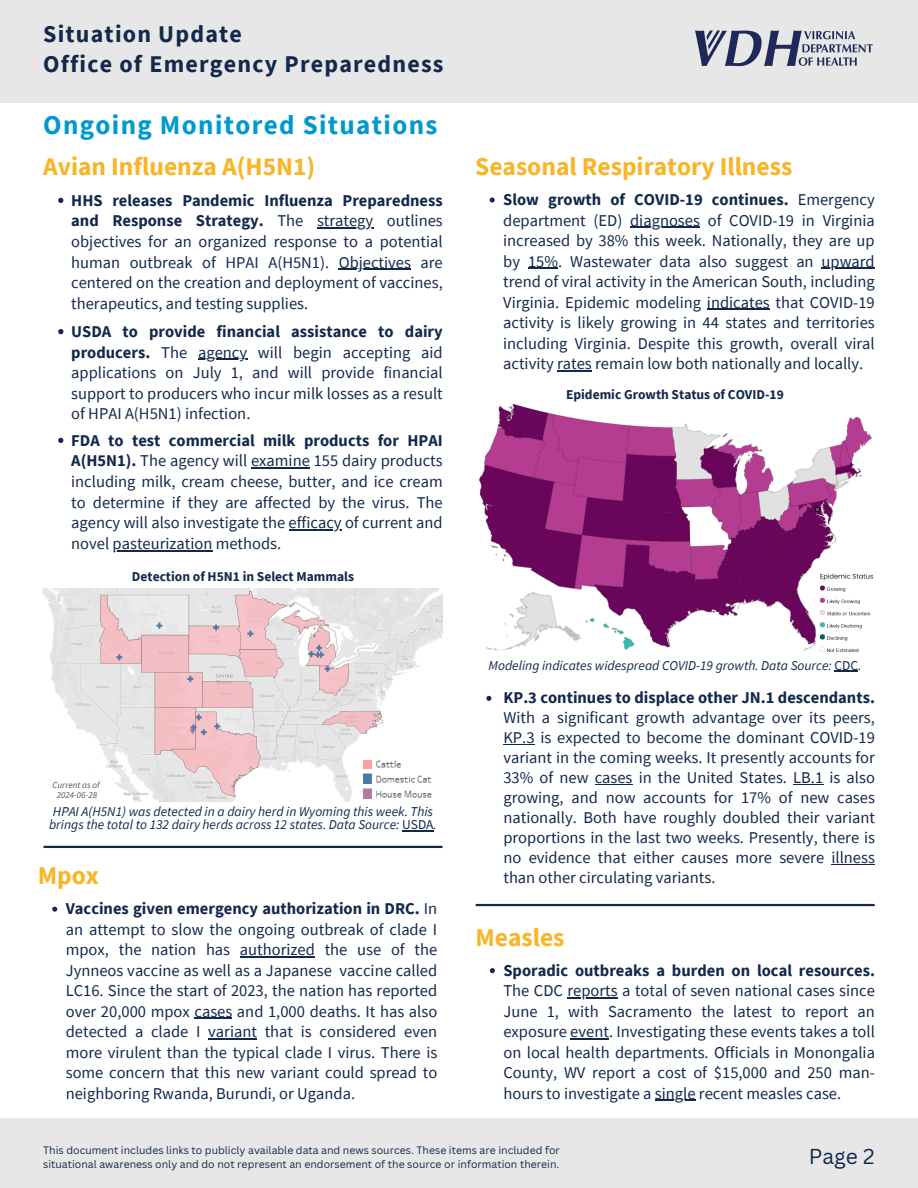
<style>
.page{position:relative;width:918px;height:1188px;background:#fff}
.page>*{position:absolute;margin:0;border:0;box-sizing:border-box;transform-origin:0 0}
.t1{font:700 27px "Source Sans Pro";letter-spacing:.05em;color:#0099cd}
.t2{font:700 25.5px "Source Sans Pro";color:#f7b527}
.t3{font:700 24px "Source Sans Pro";letter-spacing:.05em;color:#13294b}
.t4{font:21px "Canva Sans";color:#13294b}
.t5{font:16.5px/20.5px "Source Sans Pro";color:#13294b;text-align:justify}
.t6{font:700 16.5px/20.7px "Source Sans Pro";color:#13294b}
.t7{font:italic 13.5px/13.2px "Source Sans Pro";color:#13294b}
.t8{font:700 13.5px "Source Sans Pro";color:#13294b}
.t9{font:10.5px "Canva Sans";color:#13294b}
.t10{font:italic 9px "Source Sans Pro";color:#545454}
.s1{font-weight:400}
.s2{font-style:normal}
.s3{font-weight:700}
</style>
<div class="page">
<div style="left:0;top:1118px;width:918px;height:70px;background:#e7e7e7"></div>
<div style="left:0;top:0;width:918px;height:103px;background:#e7e7e7"></div>
<img style="left:695px;top:30px;width:178px;height:37px">
<hr style="left:477px;top:904px;width:397px;height:2px;background:#13294b">
<img style="left:43px;top:589px;width:400px;height:212px">
<img style="left:363px;top:761px;width:80px;height:38px">
<hr style="left:44px;top:846px;width:398px;height:2px;background:#13294b">
<img style="left:479px;top:403px;width:393px;height:248px">
<img style="left:818px;top:571px;width:56px;height:81px">
<hr style="left:402px;top:830px;width:32px;height:1px;background:#13294b">
<svg style="left:486px;top:696px;width:5px;height:5px"></svg>
<hr style="left:503px;top:744px;width:32px;height:1px;background:#13294b">
<hr style="left:595px;top:784px;width:38px;height:1px;background:#13294b">
<hr style="left:793px;top:784px;width:30px;height:1px;background:#13294b">
<hr style="left:832px;top:864px;width:43px;height:1px;background:#13294b">
<svg style="left:58px;top:198px;width:5px;height:5px"></svg>
<hr style="left:317px;top:227px;width:56px;height:2px;background:#13294b">
<hr style="left:339px;top:269px;width:72px;height:1px;background:#13294b">
<svg style="left:58px;top:329px;width:5px;height:5px"></svg>
<hr style="left:198px;top:359px;width:49px;height:1px;background:#13294b">
<svg style="left:58px;top:438px;width:5px;height:5px"></svg>
<hr style="left:251px;top:467px;width:59px;height:2px;background:#13294b">
<hr style="left:289px;top:529px;width:53px;height:2px;background:#13294b">
<hr style="left:113px;top:550px;width:99px;height:1px;background:#13294b">
<svg style="left:490px;top:198px;width:5px;height:5px"></svg>
<hr style="left:630px;top:227px;width:70px;height:1px;background:#13294b">
<hr style="left:528px;top:268px;width:30px;height:1px;background:#13294b">
<hr style="left:822px;top:268px;width:53px;height:1px;background:#13294b">
<hr style="left:707px;top:309px;width:63px;height:1px;background:#13294b">
<hr style="left:557px;top:370px;width:35px;height:2px;background:#13294b">
<svg style="left:52px;top:907px;width:5px;height:5px"></svg>
<hr style="left:240px;top:956px;width:75px;height:2px;background:#13294b">
<hr style="left:195px;top:1018px;width:37px;height:1px;background:#13294b">
<hr style="left:208px;top:1038px;width:49px;height:2px;background:#13294b">
<svg style="left:490px;top:968px;width:5px;height:5px"></svg>
<hr style="left:567px;top:997px;width:51px;height:2px;background:#13294b">
<hr style="left:570px;top:1038px;width:39px;height:2px;background:#13294b">
<hr style="left:655px;top:1100px;width:41px;height:1px;background:#13294b">
<svg style="left:834px;top:671px;width:24px;height:1px"></svg>
<p class="t3" style="left:43px;top:18px;width:200px">Situation Update</p>
<h6 class="t3" style="left:43px;top:48px;width:402px">Office of Emergency Preparedness</h6>
<p class="t1" style="left:43px;top:108px;width:396px">Ongoing Monitored Situations</p>
<p class="t2" style="left:43px;top:150px;width:274px">Avian Influenza A(H5N1)</p>
<p class="t6" style="left:71px;top:189px;width:373px">HHS releases Pandemic Influenza Preparedness and Response Strategy. <span class="s1">The</span></p>
<p class="t5" style="left:71px;top:210px;width:373px;text-indent:246px">strategy outlines objectives for an organized response to a potential human outbreak of HPAI A(H5N1).</p>
<h6 class="t5" style="left:71px;top:251px;width:373px;text-indent:268px">Objectives are centered on the creation and deployment of vaccines, therapeutics, and testing supplies.</h6>
<h6 class="t6" style="left:71px;top:321px;width:373px">USDA to provide financial assistance to dairy producers. <span class="s1">The</span></h6>
<p class="t5" style="left:71px;top:341px;width:373px;text-indent:127px">agency will begin accepting aid applications on July 1, and will provide financial support to producers who incur milk losses as a result of HPAI A(H5N1) infection.</p>
<p class="t6" style="left:71px;top:429px;width:373px">FDA to test commercial milk products for HPAI<br>A(H5N1). <span class="s1">The agency will examine 155 dairy products</span></p>
<p class="t5" style="left:71px;top:471px;width:373px">including milk, cream cheese, butter, and ice cream to determine if they are affected by the virus. The agency will also investigate the efficacy of current and</p>
<p class="t5" style="left:71px;top:533px;width:212px">novel pasteurization methods.</p>
<p class="t8" style="left:132px;top:568px;width:224px">Detection of H5N1 in Select Mammals</p>
<p class="t10" style="left:53px;top:780px;width:49px">Current as of</p>
<h5 class="t10" style="left:57px;top:789px;width:42px">2024-06-28</h5>
<p class="t7" style="left:49px;top:805px;width:389px">HPAI A(H5N1) was detected in a dairy herd in Wyoming this week. This brings the total to 132 dairy herds across 12 states. Data Source: <span class="s2">USDA</span>.</p>
<h3 class="t2" style="left:38px;top:859px;width:63px">Mpox</h3>
<p class="t5" style="left:66px;top:898px;width:373px"><span class="s3">Vaccines given emergency authorization in DRC.</span> In an attempt to slow the ongoing outbreak of clade I mpox, the nation has authorized the use of the Jynneos vaccine as well as a Japanese vaccine called LC16. Since the start of 2023, the nation has reported over 20,000 mpox cases and 1,000 deaths. It has also detected a clade I variant that is considered even more virulent than the typical clade I virus. There is some concern that this new variant could spread to neighboring Rwanda, Burundi, or Uganda.</p>
<p class="t2" style="left:475px;top:150px;width:319px">Seasonal Respiratory Illness</p>
<p class="t6" style="left:503px;top:189px;width:373px">Slow growth of COVID-19 continues. <span class="s1">Emergency department (ED)</span></p>
<p class="t5" style="left:503px;top:209px;width:373px;text-indent:127px">diagnoses of COVID-19 in Virginia increased by 38% this week. Nationally, they are up by 15%. Wastewater data also suggest an</p>
<p class="t5" style="left:503px;top:250px;width:373px;text-indent:318px">upward trend of viral activity in the American South, including Virginia. Epidemic modeling indicates that COVID-19 activity is likely growing in 44 states and territories including Virginia. Despite this growth, overall viral activity rates remain low both nationally and locally.</p>
<p class="t8" style="left:566px;top:386px;width:219px">Epidemic Growth Status of COVID-19</p>
<p class="t7" style="left:489px;top:659px;width:374px">Modeling indicates widespread COVID-19 growth. Data Source: <span class="s2">CDC</span>.</p>
<p class="t5" style="left:503px;top:687px;width:373px;line-height:20px"><span class="s3">KP.3 continues to displace other JN.1 descendants.<br></span>With a significant growth advantage over its peers, KP.3 is expected to become the dominant COVID-19 variant in the coming weeks. It presently accounts for 33% of new cases in the United States. LB.1 is also growing, and now accounts for 17% of new cases nationally. Both have roughly doubled their variant proportions in the last two weeks. Presently, there is no evidence that either causes more severe illness than other circulating variants.</p>
<h2 class="t2" style="left:475px;top:921px;width:91px">Measles</h2>
<p class="t6" style="left:503px;top:959px;width:373px">Sporadic outbreaks a burden on local resources.</p>
<p class="t5" style="left:503px;top:980px;width:373px">The CDC reports a total of seven national cases since June 1, with Sacramento the latest to report an exposure event. Investigating these events takes a toll on local health departments. Officials in Monongalia County, WV report a cost of $15,000 and 250 man&shy;hours to investigate a single recent measles case.</p>
<h5 class="t9" style="left:43px;top:1143px;width:518px">This document includes links to publicly available data and news sources. These items are included for</h5>
<p class="t9" style="left:43px;top:1157px;width:518px">situational awareness only and do not represent an endorsement of the source or information therein.</p>
<p class="t4" style="left:809px;top:1142px;width:67px">Page 2</p>
</div>
